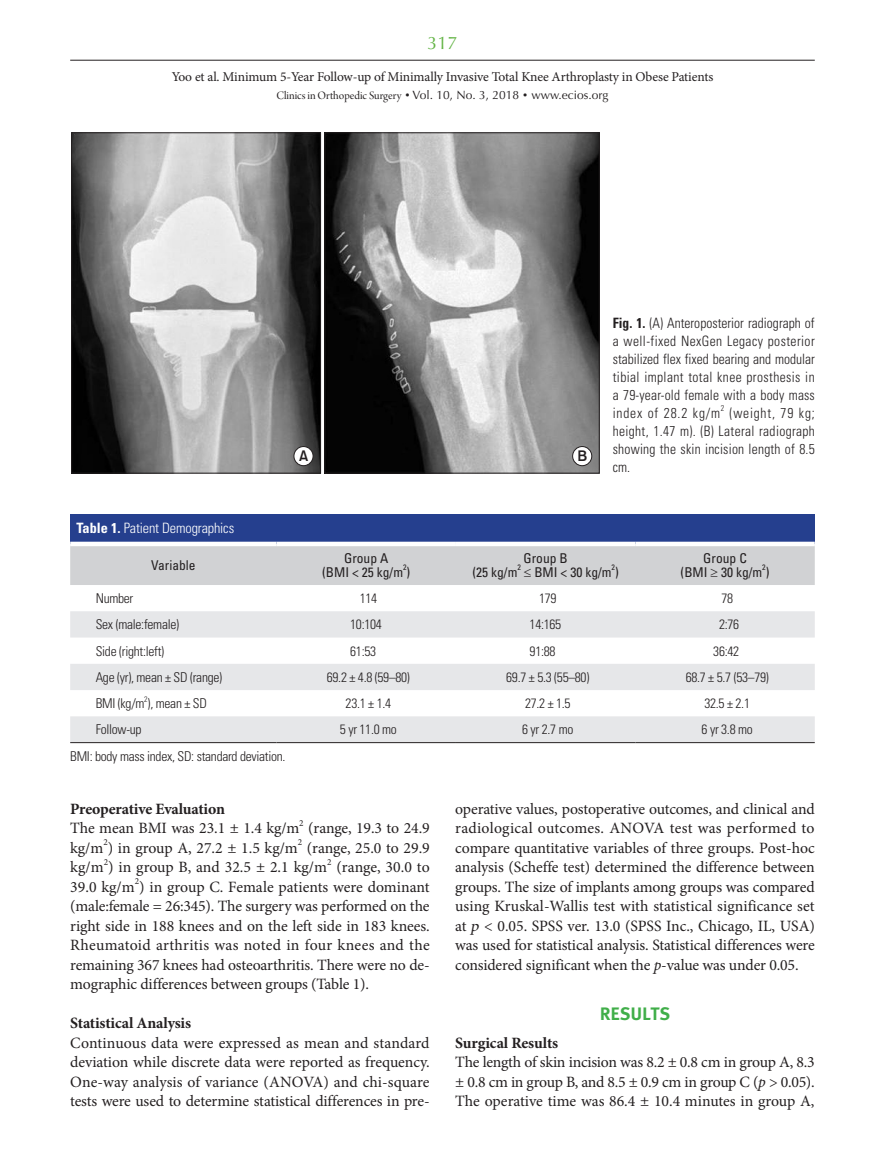
<style>
.page{position:relative;width:885px;height:1170px;background:#fff}
.page>*{position:absolute;margin:0;border:0;box-sizing:border-box;transform-origin:0 0}
.t1{font:700 18px "Meta Plus";letter-spacing:-.01em;color:#40ae49}
.t2{font:18px "Optima LT Std";color:#63b445}
.t3{font:15.75px/19.5px "Minion Pro";letter-spacing:-.01em;color:#231f20;text-align:justify}
.t4{font:700 15.75px "Minion Pro";letter-spacing:-.01em;color:#231f20}
.t5{font:15px "Gothic 725 BT Bold A";color:#231f20}
.t6{font:300 condensed 14.25px/18px "Univers";letter-spacing:.015em;color:#231f20;text-align:justify;scale:.95 1}
.t7{font:300 condensed 14.25px "Univers";letter-spacing:-.01em;color:#fff}
.t8{font:300 condensed 13.5px "Univers";letter-spacing:-.02em;color:#231f20}
.t9{font:13.5px "Minion Pro";letter-spacing:-.01em;color:#231f20}
.t10{font:condensed 13.5px/13.5px "Univers";color:#231f20;text-align:center}
.t11{font:12px "Optima LT Std";color:#231f20}
.t12{font:9.15px "Minion Pro";color:#231f20}
.t13{font:300 condensed 8.25px "Univers";color:#231f20;scale:.95 1}
.t14{font:condensed 7.8px "Univers";color:#231f20}
.t15{font:300 condensed 7.8px "Univers";color:#231f20}
.s1{font-family:"Arno Pro Display"}
.s2{font-size:9px}
.s3{font-weight:700}
.s4{font-style:italic}
</style>
<div class="page">
<hr style="left:70px;top:60px;width:744px;height:1px;background:#231f20">
<svg style="left:71px;top:132px;width:528px;height:341px;background:#828282"></svg>
<div style="left:70px;top:514px;width:744px;height:30px;background:#253f8e"></div>
<div style="left:70px;top:546px;width:744px;height:39px;background:#d1d2d4"></div>
<svg style="left:70px;top:611px;width:744px;height:131px;fill:#e6e7e9"></svg>
<div style="left:70px;top:541px;width:206px;height:5px;background:#fff"></div>
<div style="left:276px;top:541px;width:180px;height:5px;background:#fff"></div>
<div style="left:456px;top:541px;width:179px;height:5px;background:#fff"></div>
<div style="left:635px;top:541px;width:179px;height:5px;background:#fff"></div>
<hr style="left:70px;top:742px;width:206px;height:1px;background:#231f20">
<hr style="left:276px;top:742px;width:180px;height:1px;background:#231f20">
<hr style="left:456px;top:742px;width:179px;height:1px;background:#231f20">
<hr style="left:635px;top:742px;width:179px;height:1px;background:#231f20">
<p class="t2" style="left:427px;top:32px;width:32px">317</p>
<p class="t9" style="left:172px;top:68px;width:543px">Yoo et al. Minimum 5-Year Follow-up of Minimally Invasive Total Knee Arthroplasty in Obese Patients</p>
<p class="t11" style="left:276px;top:88px;width:333px"><span class="s1">Clinics in Orthopedic Surgery</span> <span class="s2">•</span> Vol. 10, No. 3, 2018 <span class="s2">•</span> www.ecios.org</p>
<p class="t5" style="left:299px;top:447px;width:11px">A</p>
<p class="t5" style="left:577px;top:447px;width:11px">B</p>
<p class="t6" style="left:612px;top:313px;width:214px"><span class="s3">Fig. 1.</span> (A) Anteroposterior radiograph of a well-fixed NexGen Legacy posterior stabilized flex fixed bearing and modular tibial implant total knee prosthesis in a 79-year-old female with a body mass index of 28.2 kg/m</p>
<p class="t13" style="left:720px;top:403px;width:5px">2</p>
<p class="t6" style="left:612px;top:403px;width:214px;text-indent:117px">(weight, 79 kg; height, 1.47 m). (B) Lateral radiograph showing the skin incision length of 8.5 cm.</p>
<p class="t7" style="left:77px;top:520px;width:159px"><span class="s3">Table 1.</span> Patient Demographics</p>
<p class="t10" style="left:151px;top:558px;width:46px">Variable</p>
<p class="t10" style="left:322px;top:551px;width:90px">Group A<br>(BMI &lt; 25 kg/m )</p>
<p class="t14" style="left:403px;top:562px;width:5px">2</p>
<p class="t10" style="left:523px;top:551px;width:46px">Group B</p>
<p class="t14" style="left:611px;top:562px;width:5px">2</p>
<p class="t10" style="left:680px;top:551px;width:90px">Group C<br>(BMI ≥ 30 kg/m )</p>
<p class="t10" style="left:472px;top:565px;width:46px">(25 kg/m</p>
<p class="t14" style="left:517px;top:562px;width:5px">2</p>
<p class="t10" style="left:524px;top:565px;width:96px">≤ BMI &lt; 30 kg/m )</p>
<p class="t14" style="left:762px;top:562px;width:5px">2</p>
<p class="t8" style="left:96px;top:590px;width:39px">Number</p>
<p class="t8" style="left:359px;top:590px;width:19px">114</p>
<p class="t8" style="left:539px;top:590px;width:19px">179</p>
<p class="t8" style="left:721px;top:590px;width:13px">78</p>
<p class="t8" style="left:96px;top:616px;width:85px">Sex (male:female)</p>
<p class="t8" style="left:350px;top:616px;width:33px">10:104</p>
<p class="t8" style="left:529px;top:616px;width:33px">14:165</p>
<p class="t8" style="left:719px;top:616px;width:22px">2:76</p>
<p class="t8" style="left:96px;top:642px;width:70px">Side (right:left)</p>
<p class="t8" style="left:350px;top:642px;width:27px">61:53</p>
<p class="t8" style="left:529px;top:642px;width:27px">91:88</p>
<p class="t8" style="left:713px;top:642px;width:27px">36:42</p>
<p class="t8" style="left:96px;top:669px;width:128px">Age (yr), mean ± SD (range)</p>
<p class="t8" style="left:327px;top:669px;width:85px">69.2 ± 4.8 (59–80)</p>
<p class="t8" style="left:506px;top:669px;width:85px">69.7 ± 5.3 (55–80)</p>
<p class="t8" style="left:685px;top:669px;width:85px">68.7 ± 5.7 (53–79)</p>
<p class="t8" style="left:96px;top:695px;width:113px">BMI (kg/m ), mean ± SD</p>
<p class="t15" style="left:144px;top:694px;width:5px">2</p>
<p class="t8" style="left:345px;top:695px;width:47px">23.1 ± 1.4</p>
<p class="t8" style="left:525px;top:695px;width:47px">27.2 ± 1.5</p>
<p class="t8" style="left:704px;top:695px;width:47px">32.5 ± 2.1</p>
<p class="t8" style="left:96px;top:721px;width:47px">Follow-up</p>
<p class="t8" style="left:340px;top:721px;width:58px">5 yr 11.0 mo</p>
<p class="t8" style="left:522px;top:721px;width:53px">6 yr 2.7 mo</p>
<p class="t8" style="left:701px;top:721px;width:53px">6 yr 3.8 mo</p>
<p class="t8" style="left:70px;top:747px;width:217px">BMI: body mass index, SD: standard deviation.</p>
<p class="t4" style="left:70px;top:797px;width:156px">Preoperative Evaluation</p>
<p class="t3" style="left:70px;top:818px;width:231px">The mean BMI was 23.1 ± 1.4 kg/m</p>
<p class="t12" style="left:299px;top:816px;width:6px">2</p>
<p class="t3" style="left:308px;top:818px;width:123px">(range, 19.3 to 24.9</p>
<p class="t3" style="left:70px;top:838px;width:229px">kg/m ) in group A, 27.2 ± 1.5 kg/m</p>
<p class="t12" style="left:103px;top:836px;width:6px">2</p>
<p class="t12" style="left:297px;top:836px;width:6px">2</p>
<p class="t3" style="left:70px;top:838px;width:361px;text-indent:236px">(range, 25.0 to 29.9 kg/m ) in group B, and 32.5 ± 2.1 kg/m</p>
<p class="t12" style="left:104px;top:855px;width:6px">2</p>
<p class="t12" style="left:327px;top:855px;width:6px">2</p>
<p class="t3" style="left:70px;top:857px;width:361px;text-align:right">(range, 30.0 to<br>39.0 kg/m ) in group C. Female patients were dominant</p>
<p class="t12" style="left:135px;top:875px;width:6px">2</p>
<p class="t3" style="left:70px;top:896px;width:361px">(male:female = 26:345). The surgery was performed on the right side in 188 knees and on the left side in 183 knees.<br>Rheumatoid arthritis was noted in four knees and the remaining 367 knees had osteoarthritis. There were no de&shy;mographic differences between groups (Table 1).</p>
<p class="t4" style="left:70px;top:1012px;width:122px">Statistical Analysis</p>
<p class="t3" style="left:70px;top:1033px;width:361px">Continuous data were expressed as mean and standard deviation while discrete data were reported as frequency.<br>One-way analysis of variance (ANOVA) and chi-square tests were used to determine statistical differences in pre-</p>
<p class="t3" style="left:455px;top:799px;width:361px">operative values, postoperative outcomes, and clinical and radiological outcomes. ANOVA test was performed to compare quantitative variables of three groups. Post-hoc analysis (Scheffe test) determined the difference between groups. The size of implants among groups was compared using Kruskal-Wallis test with statistical significance set at <span class="s4">p</span> &lt; 0.05. SPSS ver. 13.0 (SPSS Inc., Chicago, IL, USA) was used for statistical analysis. Statistical differences were considered significant when the <span class="s4">p</span>-value was under 0.05.</p>
<p class="t1" style="left:599px;top:1003px;width:72px">RESULTS</p>
<p class="t4" style="left:455px;top:1031px;width:104px">Surgical Results</p>
<p class="t3" style="left:455px;top:1052px;width:361px">The length of skin incision was 8.2 ± 0.8 cm in group A, 8.3 ± 0.8 cm in group B, and 8.5 ± 0.9 cm in group C (<span class="s4">p</span> &gt; 0.05).<br>The operative time was 86.4 ± 10.4 minutes in group A,</p>
</div>
